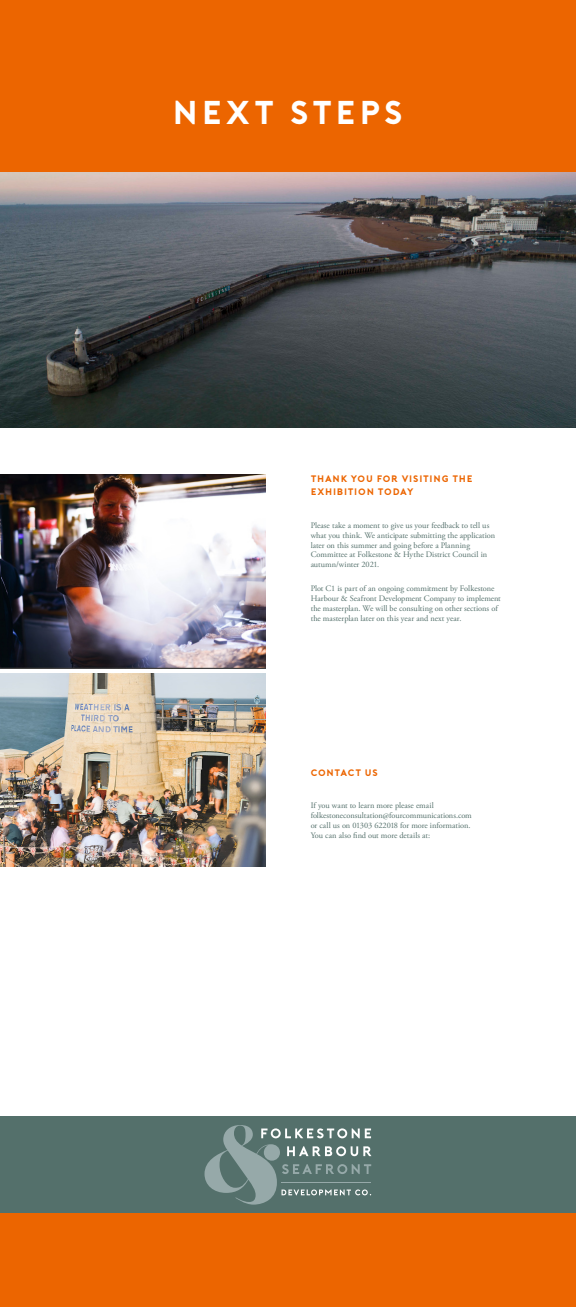
<style>
.page{position:relative;width:576px;height:1307px;background:#fff}
.page>*{position:absolute;margin:0;border:0;box-sizing:border-box;transform-origin:0 0}
.t1{font:700 33px "Porter";letter-spacing:.1em;color:#fff}
.Intro_Para{font:700 9.45px/13.8px "Porter";letter-spacing:.07em;color:#ec6500}
.Body_Copy{font:8.35px/9.8px "Adobe Garamond Pro";letter-spacing:-.005em;color:#54706b}
</style>
<div class="page">
<div style="left:0;top:1213px;width:575px;height:93px;background:#ec6500"></div>
<div style="left:0;top:1116px;width:575px;height:97px;background:#54706b"></div>
<svg style="left:204px;top:1125px;width:167px;height:79px"></svg>
<hr style="left:281px;top:1181px;width:90px;height:1px;background:#96a9a9">
<img style="left:0;top:172px;width:575px;height:255px">
<div style="left:0;top:0;width:575px;height:172px;background:#ec6500"></div>
<img style="left:0;top:474px;width:265px;height:194px">
<img style="left:0;top:673px;width:265px;height:194px">
<p class="t1" style="left:172px;top:94px;width:232px">NEXT STEPS</p>
<p class="Intro_Para" style="left:310px;top:471px;width:163px">THANK YOU FOR VISITING THE<br>EXHIBITION TODAY</p>
<p class="Body_Copy" style="left:310px;top:520px;width:186px">Please take a moment to give us your feedback to tell us what you think. We anticipate submitting the application later on this summer and going before a Planning Committee at Folkestone &amp; Hythe District Council in autumn/winter 2021.</p>
<p class="Body_Copy" style="left:310px;top:584px;width:191px">Plot C1 is part of an ongoing commitment by Folkestone Harbour &amp; Seafront Development Company to implement the masterplan. We will be consulting on other sections of the masterplan later on this year and next year.</p>
<p class="Intro_Para" style="left:310px;top:765px;width:69px">CONTACT US</p>
<p class="Body_Copy" style="left:310px;top:801px;width:163px">If you want to learn more please email folkestoneconsultation@fourcommunications.com or call us on 01303 622018 for more information.<br>You can also find out more details at:</p>
</div>
